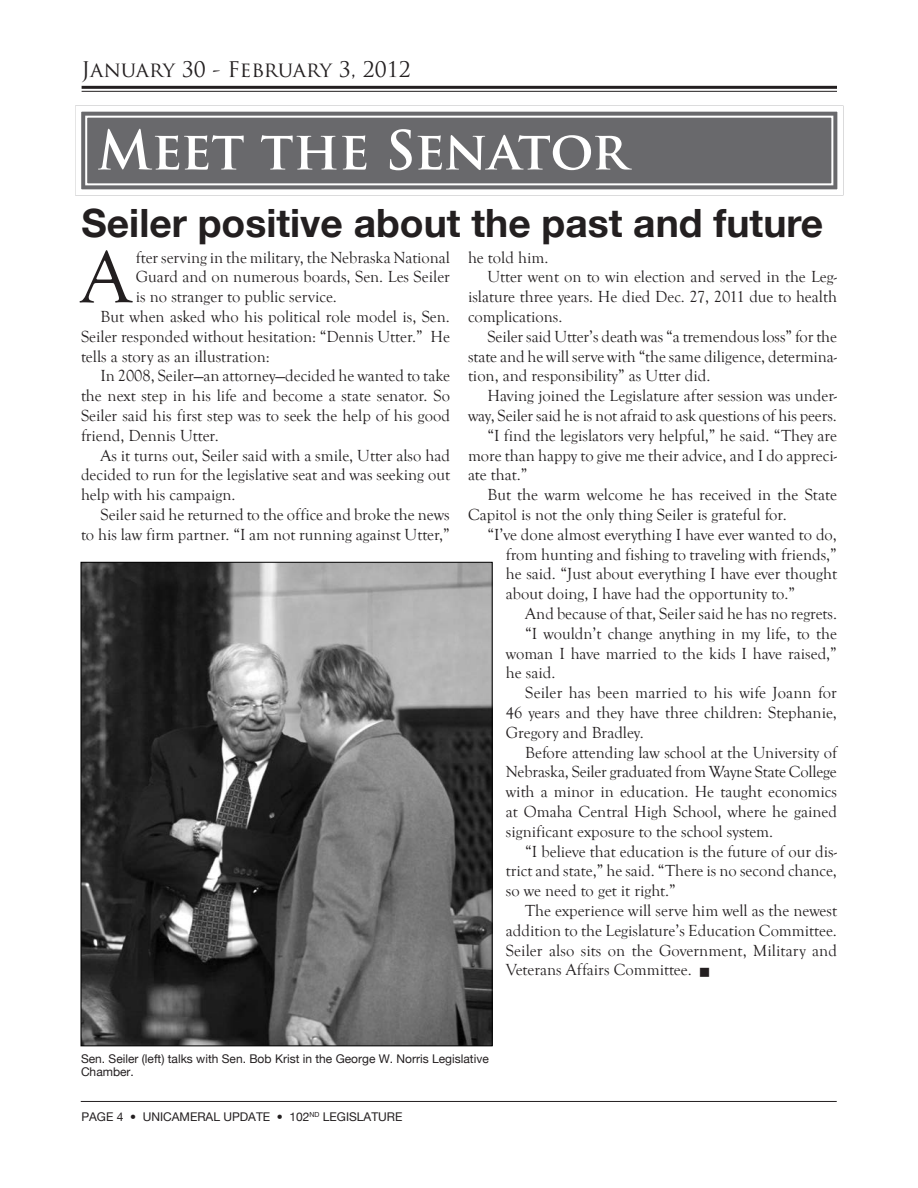
<style>
.page{position:relative;width:918px;height:1188px;background:#fff}
.page>*{position:absolute;margin:0;border:0;box-sizing:border-box;transform-origin:0 0}
.t1{font:75.3px "Goudy Old Style T";color:#231f20}
.t2{font:700 52.5px "Trajan Pro";letter-spacing:-.015em;color:#fff}
.t3{font:700 39px "Helvetica Neue";color:#231f20}
.t4{font:21px "Trajan Pro";color:#231f20}
.t5{font:16.5px "Goudy Old Style T";color:#231f20}
.t6{font:12px/13.5px "Helvetica Neue";color:#231f20}
</style>
<div class="page">
<hr style="left:81px;top:1101px;width:756px;height:1px;background:#231f20">
<hr style="left:82px;top:86px;width:755px;height:3px;background:#231f20">
<hr style="left:82px;top:91px;width:755px;height:1px;background:#231f20">
<img style="left:83px;top:564px;width:407px;height:480px">
<svg style="left:75px;top:105px;width:769px;height:91px;background:#838385"></svg>
<div style="left:85px;top:116px;width:748px;height:69px;border:2px solid #fff"></div>
<p class="t4" style="left:82px;top:56px;width:331px">January 30 - February 3, 2012</p>
<h2 class="t2" style="left:97px;top:118px;width:532px">Meet the Senator</h2>
<h3 class="t3" style="left:82px;top:199px;width:743px">Seiler positive about the past and future</h3>
<h1 class="t1" style="left:81px;top:236px;width:52px">A</h1>
<p class="t5" style="left:136px;top:248px;width:316px">fter serving in the military, the Nebraska National</p>
<p class="t5" style="left:136px;top:268px;width:316px">Guard and on numerous boards, Sen. Les Seiler</p>
<p class="t5" style="left:136px;top:288px;width:203px">is no stranger to public service.</p>
<p class="t5" style="left:100px;top:308px;width:351px">But when asked who his political role model is, Sen.</p>
<p class="t5" style="left:81px;top:327px;width:370px">Seiler responded without hesitation: “Dennis Utter.” He</p>
<p class="t5" style="left:81px;top:347px;width:190px">tells a story as an illustration:</p>
<p class="t5" style="left:100px;top:367px;width:351px">In 2008, Seiler—an attorney—decided he wanted to take</p>
<p class="t5" style="left:81px;top:387px;width:370px">the next step in his life and become a state senator. So</p>
<p class="t5" style="left:81px;top:407px;width:370px">Seiler said his first step was to seek the help of his good</p>
<p class="t5" style="left:81px;top:426px;width:139px">friend, Dennis Utter.</p>
<p class="t5" style="left:100px;top:446px;width:351px">As it turns out, Seiler said with a smile, Utter also had</p>
<p class="t5" style="left:81px;top:466px;width:370px">decided to run for the legislative seat and was seeking out</p>
<p class="t5" style="left:81px;top:486px;width:156px">help with his campaign.</p>
<p class="t5" style="left:100px;top:506px;width:351px">Seiler said he returned to the office and broke the news</p>
<p class="t5" style="left:81px;top:525px;width:370px">to his law firm partner. “I am not running against Utter,”</p>
<p class="t5" style="left:468px;top:248px;width:82px">he told him.</p>
<p class="t5" style="left:487px;top:268px;width:351px">Utter went on to win election and served in the Leg-</p>
<p class="t5" style="left:468px;top:288px;width:370px">islature three years. He died Dec. 27, 2011 due to health</p>
<p class="t5" style="left:468px;top:308px;width:96px">complications.</p>
<p class="t5" style="left:487px;top:327px;width:351px">Seiler said Utter’s death was “a tremendous loss” for the</p>
<p class="t5" style="left:468px;top:347px;width:371px">state and he will serve with “the same diligence, determina-</p>
<p class="t5" style="left:468px;top:367px;width:244px">tion, and responsibility” as Utter did.</p>
<p class="t5" style="left:487px;top:387px;width:351px">Having joined the Legislature after session was under-</p>
<p class="t5" style="left:468px;top:407px;width:370px">way, Seiler said he is not afraid to ask questions of his peers.</p>
<p class="t5" style="left:487px;top:426px;width:351px">“I find the legislators very helpful,” he said. “They are</p>
<p class="t5" style="left:468px;top:446px;width:370px">more than happy to give me their advice, and I do appreci-</p>
<p class="t5" style="left:468px;top:466px;width:61px">ate that.”</p>
<p class="t5" style="left:487px;top:486px;width:351px">But the warm welcome he has received in the State</p>
<p class="t5" style="left:468px;top:506px;width:320px">Capitol is not the only thing Seiler is grateful for.</p>
<p class="t5" style="left:487px;top:525px;width:351px">“I’ve done almost everything I have ever wanted to do,</p>
<p class="t5" style="left:506px;top:545px;width:333px">from hunting and fishing to traveling with friends,”</p>
<p class="t5" style="left:506px;top:565px;width:333px">he said. “Just about everything I have ever thought</p>
<p class="t5" style="left:506px;top:585px;width:291px">about doing, I have had the opportunity to.”</p>
<p class="t5" style="left:525px;top:605px;width:313px">And because of that, Seiler said he has no regrets.</p>
<p class="t5" style="left:525px;top:624px;width:313px">“I wouldn’t change anything in my life, to the</p>
<p class="t5" style="left:506px;top:644px;width:333px">woman I have married to the kids I have raised,”</p>
<p class="t5" style="left:506px;top:664px;width:51px">he said.</p>
<p class="t5" style="left:525px;top:684px;width:313px">Seiler has been married to his wife Joann for</p>
<p class="t5" style="left:506px;top:704px;width:333px">46 years and they have three children: Stephanie,</p>
<p class="t5" style="left:506px;top:723px;width:140px">Gregory and Bradley.</p>
<p class="t5" style="left:525px;top:743px;width:313px">Before attending law school at the University of</p>
<p class="t5" style="left:506px;top:763px;width:332px">Nebraska, Seiler graduated from Wayne State College</p>
<p class="t5" style="left:506px;top:783px;width:333px">with a minor in education. He taught economics</p>
<p class="t5" style="left:506px;top:803px;width:333px">at Omaha Central High School, where he gained</p>
<p class="t5" style="left:506px;top:822px;width:269px">significant exposure to the school system.</p>
<p class="t5" style="left:525px;top:842px;width:313px">“I believe that education is the future of our dis-</p>
<p class="t5" style="left:506px;top:862px;width:333px">trict and state,” he said. “There is no second chance,</p>
<p class="t5" style="left:506px;top:882px;width:172px">so we need to get it right.”</p>
<p class="t5" style="left:525px;top:902px;width:313px">The experience will serve him well as the newest</p>
<p class="t5" style="left:506px;top:921px;width:333px">addition to the Legislature’s Education Committee.</p>
<p class="t5" style="left:506px;top:941px;width:333px">Seiler also sits on the Government, Military and</p>
<p class="t5" style="left:506px;top:961px;width:187px">Veterans Affairs Committee.</p>
<p class="t6" style="left:81px;top:1051px;width:409px">Sen. Seiler (left) talks with Sen. Bob Krist in the George W. Norris Legislative<br>Chamber.</p>
<p class="t6" style="left:81px;top:1110px;width:323px">Page 4 • Unicameral Update • 102<sup>nd</sup> LEgislatu re</p>
</div>
